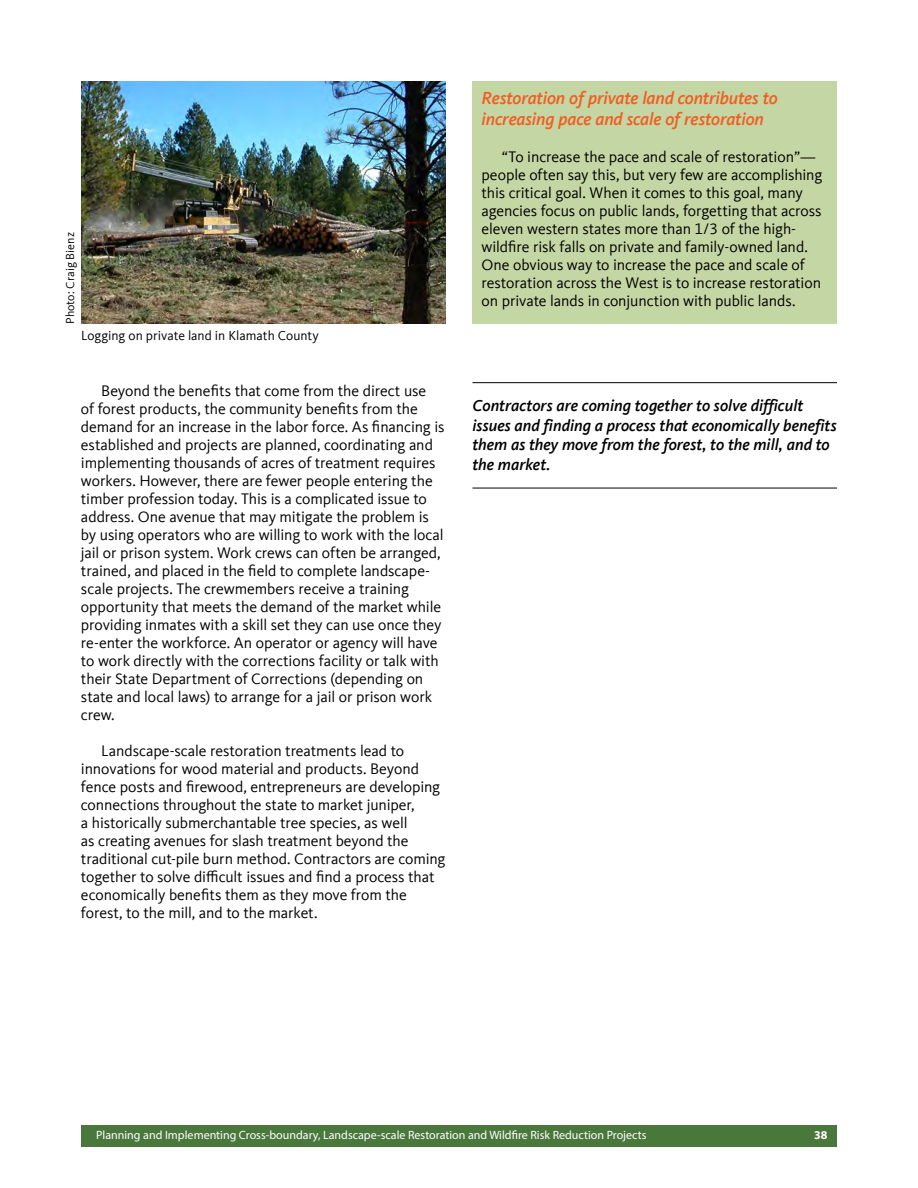
<style>
.page{position:relative;width:918px;height:1188px;background:#fff}
.page>*{position:absolute;margin:0;border:0;box-sizing:border-box;transform-origin:0 0}
.Subhead_1_sidebar{font:italic 500 18px/21px "Kievit Offc";letter-spacing:-.01em;color:#f15d22}
.t1{font:italic 500 16.5px/19.5px "Kievit Offc";color:#000}
.Body_Text1{font:15.75px/18px "Kievit Offc";letter-spacing:-.005em;color:#000}
.t2{font:13.5px "Kievit Offc";color:#000}
.t3{font:12px "Myriad Pro";color:#fff}
.Photo_credit{font:12px "Kievit Offc";letter-spacing:.005em;color:#000}
.t4{font:700 12px "Myriad Pro";color:#fff}
.s1{font-family:"Myriad Pro"}
</style>
<div class="page">
<div style="left:81px;top:1125px;width:756px;height:21px;background:#4a773c"></div>
<hr style="left:472px;top:382px;width:365px;height:1px;background:#000">
<hr style="left:472px;top:488px;width:365px;height:1px;background:#000">
<div style="left:472px;top:81px;width:365px;height:243px;background:#c4d6a4"></div>
<img style="left:81px;top:81px;width:365px;height:243px">
<p class="Photo_credit" style="left:64px;top:324px;width:93px;rotate:-90deg">Photo: Craig Bienz</p>
<p class="t2" style="left:81px;top:328px;width:239px">Logging on private land in Klamath County</p>
<p class="Body_Text1" style="left:81px;top:382px;width:365px;text-indent:20px">Beyond the benefits that come from the direct use<br>of forest products, the community benefits from the demand for an increase in the labor force. As financing is established and projects are planned, coordinating and implementing thousands of acres of treatment requires workers. However, there are fewer people entering the timber profession today. This is a complicated issue to address. One avenue that may mitigate the problem is by using operators who are willing to work with the local jail or prison system. Work crews can often be arranged, trained, and placed in the field to complete landscape&shy;scale projects. The crewmembers receive a training opportunity that meets the demand of the market while providing inmates with a skill set they can use once they re-enter the workforce. An operator or agency will have to work directly with the corrections facility or talk with their State Department of Corrections (depending on state and local laws) to arrange for a jail or prison work crew.</p>
<p class="Body_Text1" style="left:81px;top:742px;width:366px;text-indent:20px">Landscape-scale restoration treatments lead to innovations for wood material and products. Beyond fence posts and firewood, entrepreneurs are developing connections throughout the state to market juniper,<br>a historically submerchantable tree species, as well<br>as creating avenues for slash treatment beyond the traditional cut-pile burn method. Contractors are coming together to solve difficult issues and find a process that economically benefits them as they move from the forest, to the mill, and to the market.</p>
<h2 class="Subhead_1_sidebar" style="left:482px;top:87px;width:298px">Restoration of private land contributes to increasing pace and scale of restoration</h2>
<p class="Body_Text1" style="left:481px;top:148px;width:342px;text-indent:20px">“To increase the pace and scale of restoration”<span class="s1">— </span>people often say this, but very few are accomplishing this critical goal. When it comes to this goal, many agencies focus on public lands, forgetting that across eleven western states more than 1/3 of the high&shy;wildfire risk falls on private and family-owned land.<br>One obvious way to increase the pace and scale of restoration across the West is to increase restoration on private lands in conjunction with public lands.</p>
<p class="t1" style="left:472px;top:396px;width:366px">Contractors are coming together to solve difficult issues and finding a process that economically benefits them as they move from the forest, to the mill, and to the market.</p>
<p class="t3" style="left:96px;top:1127px;width:552px">Planning and Implementing Cross-boundary, Landscape-scale Restoration and Wildfire Risk Reduction Projects</p>
<p class="t4" style="left:814px;top:1127px;width:15px">38</p>
</div>
